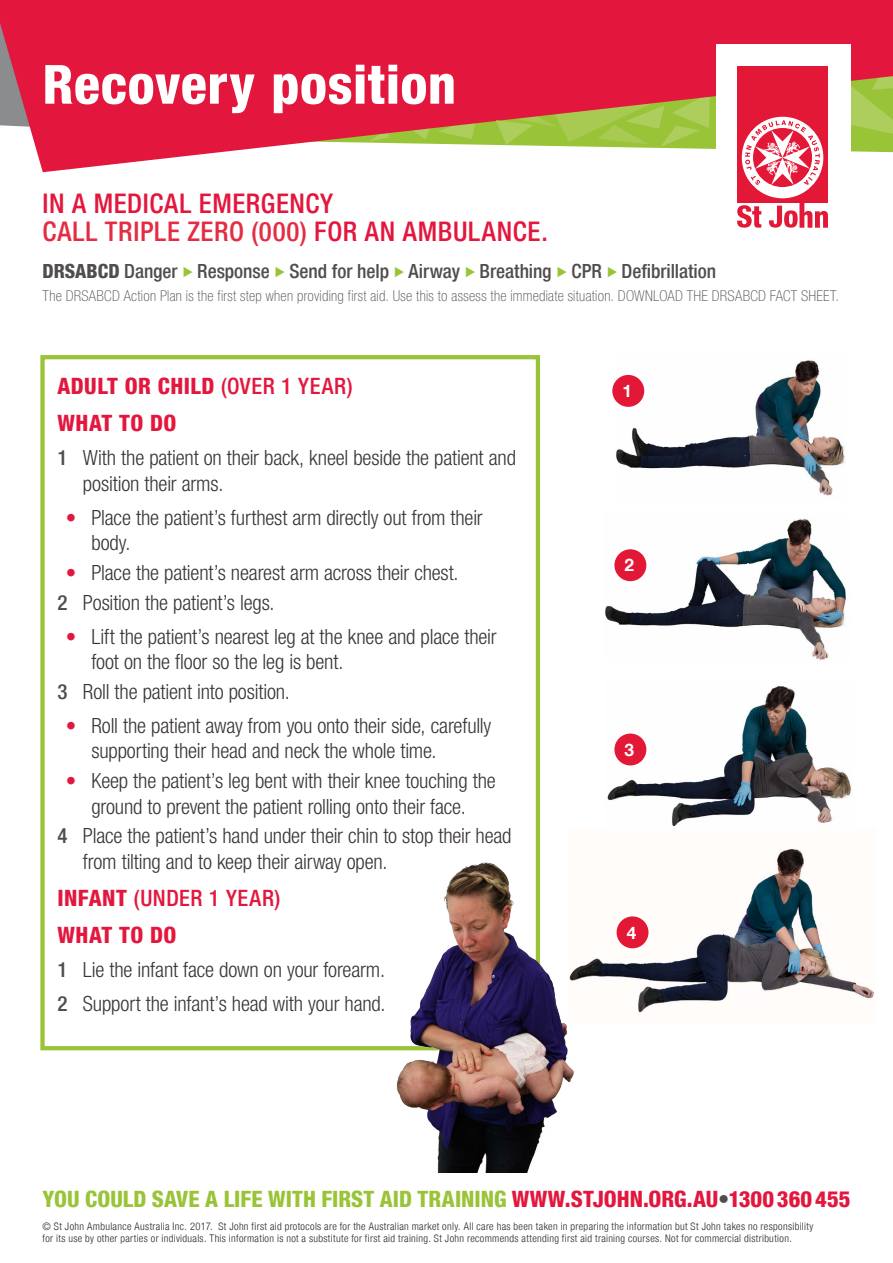
<style>
.page{position:relative;width:893px;height:1263px;background:#fff}
.page>*{position:absolute;margin:0;border:0;box-sizing:border-box;transform-origin:0 0}
.t1{font:800 condensed 54px "Helvetica Neue LT";letter-spacing:.01em;color:#fff}
.t2{font:500 condensed 27px/28.5px "Helvetica Neue LT";letter-spacing:.025em;color:#e3173e}
.t3{font:800 condensed 22.5px "Helvetica Neue LT";color:#9ac437}
.t4{font:800 condensed 22.5px/37px "Helvetica Neue LT";letter-spacing:.02em;color:#e3173e}
.t5{font:300 condensed 21px/25.5px "Helvetica Neue LT Std";letter-spacing:-.01em;color:#3a3535}
.t6{font:500 condensed 19.5px "Helvetica Neue LT";color:#514d4c}
.t7{font:700 17.25px "Helvetica Neue LT";color:#fff}
.t8{font:100 condensed 15px "Helvetica Neue LT Std";letter-spacing:.02em;color:#514d4c}
.t9{font:300 condensed 10.5px/12px "Helvetica Neue LT";letter-spacing:.035em;color:#292829}
.s1{color:#e42d44}
.s2{font-weight:800}
.s3{font-weight:500}
.s4{font-family:"Helvetica Neue LT";font-weight:500;color:#514d4c}
.s5{font-family:"Helvetica Neue LT";color:#e3173e}
.s6{color:#e3173e}
.s7{font-family:"Helvetica Neue LT Std";font-weight:300;color:#514d4c}
</style>
<div class="page">
<svg style="left:0;top:0;width:893px;height:172px;fill:#e3173e"></svg>
<div style="left:716px;top:44px;width:134px;height:206px;background:#fff"></div>
<div style="left:737px;top:67px;width:91px;height:136px;background:#e31837"></div>
<div style="left:742px;top:117px;width:81px;height:81px;background:#fff;border-radius:50%"></div>
<svg style="left:745px;top:57px;width:148px;height:128px"></svg>
<svg style="left:737px;top:205px;width:24px;height:23px"></svg>
<svg style="left:769px;top:203px;width:59px;height:25px"></svg>
<svg style="left:369px;top:29px;width:341px;height:118px;background:#d24542"></svg>
<img style="left:589px;top:848px;width:286px;height:165px">
<div style="left:40px;top:355px;width:500px;height:695px;border:4px solid #9ac437"></div>
<img style="left:616px;top:360px;width:229px;height:136px">
<img style="left:605px;top:519px;width:241px;height:141px">
<img style="left:607px;top:685px;width:245px;height:142px">
<div style="left:612px;top:375px;width:32px;height:32px;background:#e31837;border-radius:50%"></div>
<div style="left:614px;top:733px;width:32px;height:32px;background:#e31837;border-radius:50%"></div>
<div style="left:614px;top:549px;width:32px;height:32px;background:#e31837;border-radius:50%"></div>
<img style="left:383px;top:859px;width:206px;height:313px">
<div style="left:617px;top:916px;width:31px;height:32px;background:#e31837;border-radius:50%"></div>
<h1 class="t1" style="left:43px;top:51px;width:415px">Recovery position</h1>
<p class="t2" style="left:43px;top:189px;width:507px">IN A MEDICAL EMERGENCY<br><span class="s1">CALL TRIPLE ZERO (000)</span> FOR AN AMBULANCE.</p>
<p class="t6" style="left:43px;top:260px;width:675px"><span class="s2">DRSABCD</span> Danger Response Send for help Airway Breathing CPR Defibrillation</p>
<p class="t8" style="left:43px;top:287px;width:798px">The DRSABCD Action Plan is the first step when providing first aid. Use this to assess the immediate situation. DOWNLOAD THE DRSABCD FACT SHEET.</p>
<p class="t4" style="left:57px;top:367px;width:297px">ADULT OR CHILD <span class="s3">(OVER 1 YEAR)<br></span>WHAT TO DO</p>
<p class="t5" style="left:83px;top:445px;width:435px;text-indent:-26px"><span class="s4">1</span> With the patient on their back, kneel beside the patient and position their arms.</p>
<p class="t5" style="left:91px;top:504px;width:393px;text-indent:-26px"><span class="s5">•</span> Place the patient’s furthest arm directly out from their body.</p>
<p class="t5" style="left:57px;top:557px;width:403px;line-height:29.7px;text-indent:9px"><span class="s5">•</span> Place the patient’s nearest arm across their chest.<br><span class="s4">2</span> Position the patient’s legs.</p>
<p class="t5" style="left:91px;top:623px;width:407px;text-indent:-26px"><span class="s5">•</span> Lift the patient’s nearest leg at the knee and place their foot on the floor so the leg is bent.</p>
<p class="t5" style="left:57px;top:678px;width:234px"><span class="s4">3</span> Roll the patient into position.</p>
<p class="t5" style="left:91px;top:712px;width:401px;text-indent:-26px"><span class="s5">•</span> Roll the patient away from you onto their side, carefully supporting their head and neck the whole time.</p>
<p class="t5" style="left:66px;top:768px;width:431px;text-align:center"><span class="s5">•</span> Keep the patient’s leg bent with their knee touching the ground to prevent the patient rolling onto their face.</p>
<p class="t5" style="left:83px;top:823px;width:430px;text-indent:-26px"><span class="s4">4</span> Place the patient’s hand under their chin to stop their head from tilting and to keep their airway open.</p>
<p class="t4" style="left:57px;top:879px;width:224px">INFANT <span class="s3">(UNDER 1 YEAR)<br></span>WHAT TO DO</p>
<p class="t5" style="left:57px;top:952px;width:330px;line-height:34px"><span class="s4">1</span> Lie the infant face down on your forearm.<br><span class="s4">2</span> Support the infant’s head with your hand.</p>
<p class="t7" style="left:622px;top:380px;width:11px">1</p>
<p class="t7" style="left:625px;top:554px;width:11px">2</p>
<p class="t7" style="left:625px;top:739px;width:11px">3</p>
<p class="t7" style="left:627px;top:922px;width:11px">4</p>
<p class="t3" style="left:43px;top:1185px;width:809px">YOU COULD SAVE A LIFE WITH FIRST AID TRAINING <span class="s6">WWW.STJOHN.ORG.AU</span><span class="s7">•</span><span class="s6">1300360455</span></p>
<p class="t9" style="left:43px;top:1220px;width:772px">© St John Ambulance Australia Inc. 2017. St John first aid protocols are for the Australian market only. All care has been taken in preparing the information but St John takes no responsibility for its use by other parties or individuals. This information is not a substitute for first aid training. St John recommends attending first aid training courses. Not for commercial distribution.</p>
</div>
